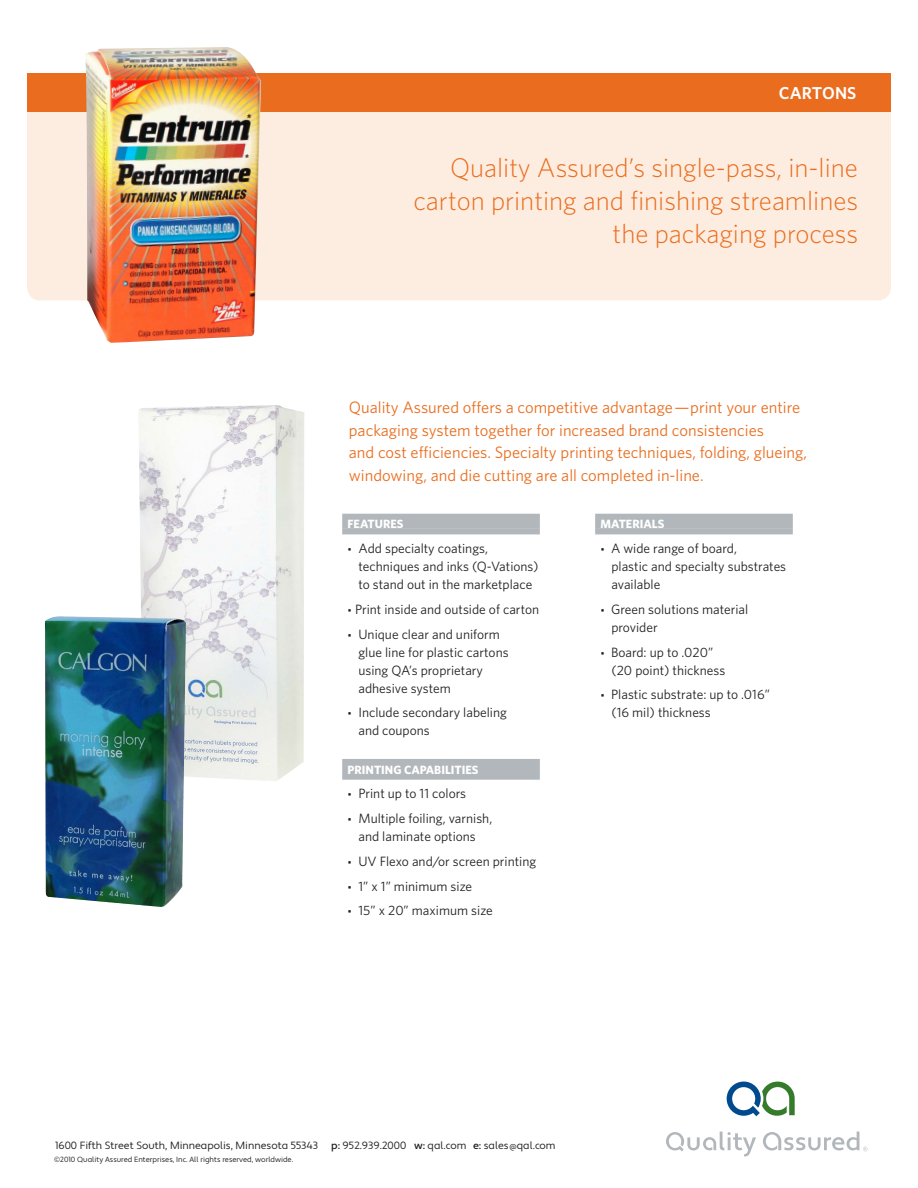
<style>
.page{position:relative;width:918px;height:1188px;background:#fff}
.page>*{position:absolute;margin:0;border:0;box-sizing:border-box;transform-origin:0 0}
.t1{font:300 27px/33px "Whitney";color:#ea6d1f;text-align:right}
.t2{font:600 17.25px "Whitney";letter-spacing:.005em;color:#fff}
.t3{font:16.5px/22.5px "Whitney";color:#ea6d1f}
.t4{font:13.5px/18px "Whitney";color:#231f20}
.t5{font:700 12px "Whitney";color:#fff}
.t6{font:10.5px "Apertura";color:#231f20}
.t7{font:7.5px "Apertura";color:#231f20}
.s1{font-size:10.5px}
.s2{font-weight:500}
.s3{font-size:7.5px}
</style>
<div class="page">
<div style="left:27px;top:77px;width:864px;height:223px;background:#fdede0;border-radius:14px"></div>
<div style="left:27px;top:73px;width:864px;height:38px;background:#ea6d1f"></div>
<svg style="left:666px;top:1132px;width:90px;height:25px"></svg>
<svg style="left:727px;top:1082px;width:68px;height:34px"></svg>
<svg style="left:763px;top:1132px;width:105px;height:19px"></svg>
<div style="left:342px;top:514px;width:198px;height:15px;background:#b2b7bb"></div>
<div style="left:342px;top:528px;width:198px;height:6px;background:#b2b7bb"></div>
<div style="left:342px;top:759px;width:198px;height:15px;background:#b2b7bb"></div>
<div style="left:342px;top:774px;width:198px;height:6px;background:#b2b7bb"></div>
<div style="left:595px;top:514px;width:198px;height:15px;background:#b2b7bb"></div>
<div style="left:595px;top:528px;width:198px;height:6px;background:#b2b7bb"></div>
<img style="left:84px;top:47px;width:177px;height:296px">
<img style="left:139px;top:405px;width:165px;height:376px">
<img style="left:45px;top:616px;width:121px;height:291px">
<p class="t2" style="left:779px;top:83px;width:79px">CARTONS</p>
<h1 class="t1" style="left:413px;top:151px;width:446px">Quality Assured’s single-pass, in-line carton printing and finishing streamlines the packaging process</h1>
<p class="t3" style="left:349px;top:396px;width:460px">Quality Assured offers a competitive advantage—print your entire packaging system together for increased brand consistencies<br>and cost efficiencies. Specialty printing techniques, folding, glueing, windowing, and die cutting are all completed in-line.</p>
<p class="t5" style="left:348px;top:517px;width:57px">FEATURES</p>
<p class="t4" style="left:358px;top:539px;width:182px;text-indent:-11px"><span class="s1">•</span> Add specialty coatings, techniques and inks (Q-Vations) to stand out in the marketplace</p>
<p class="t4" style="left:348px;top:600px;width:193px"><span class="s1">•</span> Print inside and outside of carton</p>
<p class="t4" style="left:358px;top:625px;width:152px;text-indent:-11px"><span class="s1">•</span> Unique clear and uniform glue line for plastic cartons using QA’s proprietary adhesive system</p>
<p class="t4" style="left:358px;top:703px;width:150px;text-indent:-11px"><span class="s1">•</span> Include secondary labeling and coupons</p>
<p class="t5" style="left:348px;top:762px;width:132px">PRINTING CAPABILITIES</p>
<p class="t4" style="left:348px;top:784px;width:120px"><span class="s1">•</span> Print up to 11 colors</p>
<p class="t4" style="left:348px;top:809px;width:146px;text-align:center"><span class="s1">•</span> Multiple foiling, varnish, and laminate options</p>
<p class="t4" style="left:348px;top:852px;width:190px"><span class="s1">•</span> UV Flexo and/or screen printing</p>
<p class="t4" style="left:348px;top:877px;width:126px"><span class="s1">•</span> 1” x 1” minimum size</p>
<p class="t4" style="left:348px;top:901px;width:147px"><span class="s1">•</span> 15” x 20” maximum size</p>
<p class="t5" style="left:601px;top:517px;width:65px">MATERIALS</p>
<p class="t4" style="left:611px;top:539px;width:176px;text-indent:-11px"><span class="s1">•</span> A wide range of board,<br>plastic and specialty substrates available</p>
<p class="t4" style="left:611px;top:600px;width:138px;text-indent:-11px"><span class="s1">•</span> Green solutions material provider</p>
<p class="t4" style="left:611px;top:643px;width:115px;text-indent:-11px"><span class="s1">•</span> Board: up to .020” (20 point) thickness</p>
<p class="t4" style="left:611px;top:685px;width:160px;text-indent:-11px"><span class="s1">•</span> Plastic substrate: up to .016” (16 mil) thickness</p>
<p class="t6" style="left:55px;top:1139px;width:265px">1600 Fifth Street South, Minneapolis, Minnesota 55343</p>
<p class="t6" style="left:331px;top:1139px;width:226px"><span class="s2">p:</span> 952.939.2000 <span class="s2">w:</span> qal.com <span class="s2">e:</span> sales<span class="s3">@</span>qal.com</p>
<p class="t7" style="left:54px;top:1155px;width:241px">©2010 Quality Assured Enterprises, Inc. All rights reserved, worldwide.</p>
</div>
